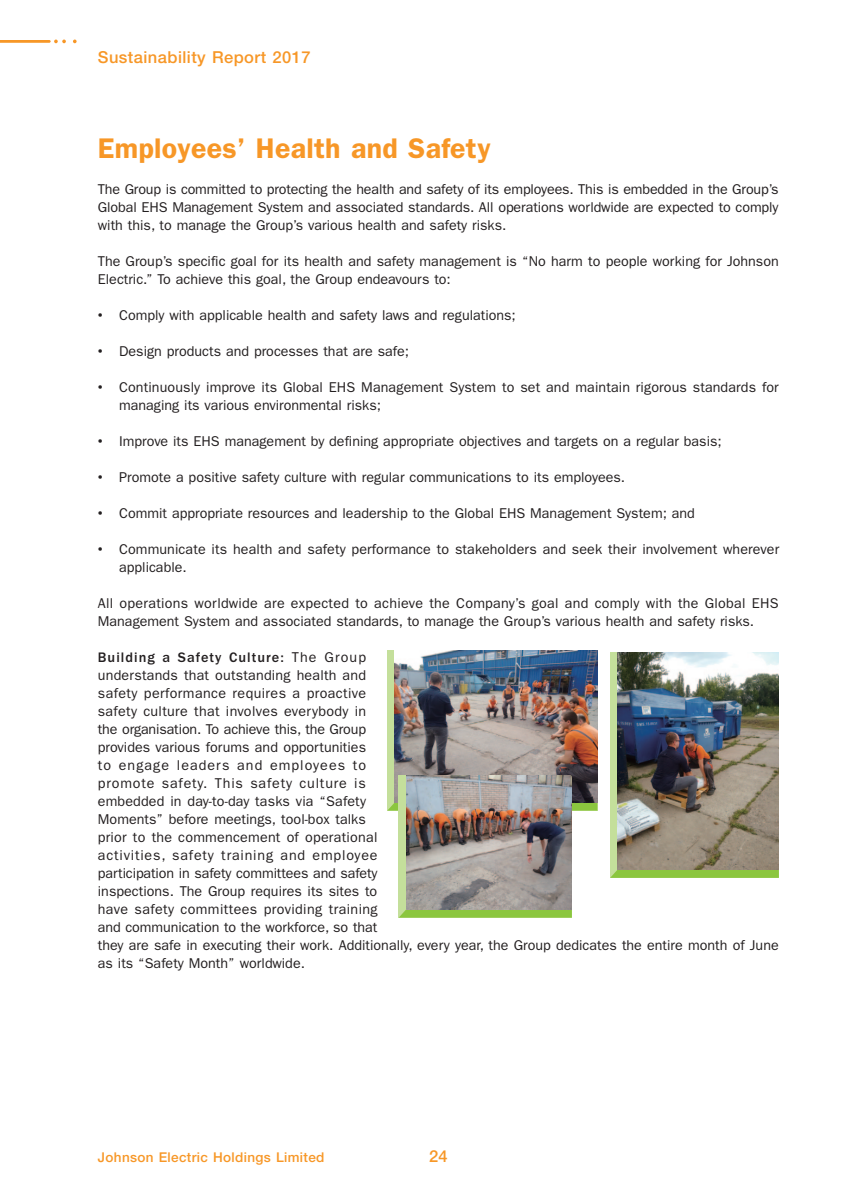
<style>
.page{position:relative;width:864px;height:1191px;background:#fff}
.page>*{position:absolute;margin:0;border:0;box-sizing:border-box;transform-origin:0 0}
.t1{font:600 28.5px "ITC Franklin Gothic Std";letter-spacing:.01em;color:#f79727}
.t2{font:500 16.5px "Helvetica Neue LT Std";letter-spacing:.025em;color:#f79727}
.t3{font:14.25px/18px "ITC Franklin Gothic Std";color:#231f20}
.t4{font:500 13.5px "Helvetica Neue LT Std";letter-spacing:.025em;color:#f79727}
.s1{font-family:"Arial"}
.s2{font-weight:500}
</style>
<div class="page">
<svg style="left:73px;top:40px;width:4px;height:3px"></svg>
<svg style="left:0;top:40px;width:66px;height:3px"></svg>
<div style="left:387px;top:650px;width:210px;height:160px;background:#c4df9b"></div>
<svg style="left:388px;top:802px;width:210px;height:8px"></svg>
<img style="left:395px;top:650px;width:202px;height:152px">
<div style="left:398px;top:775px;width:173px;height:142px;background:#c4df9b"></div>
<svg style="left:399px;top:909px;width:173px;height:8px"></svg>
<img style="left:406px;top:775px;width:165px;height:134px">
<div style="left:610px;top:652px;width:168px;height:226px;background:#c4df9b"></div>
<svg style="left:610px;top:869px;width:169px;height:9px;background:#8ec047"></svg>
<img style="left:617px;top:652px;width:161px;height:217px">
<p class="t2" style="left:98px;top:47px;width:214px">Sustainability Report 2017</p>
<p class="t1" style="left:98px;top:131px;width:394px">Employees’ Health and Safety</p>
<p class="t3" style="left:98px;top:180px;width:682px;text-align:justify">The Group is committed to protecting the health and safety of its employees. This is embedded in the Group’s Global EHS Management System and associated standards. All operations worldwide are expected to comply with this, to manage the Group’s various health and safety risks.</p>
<p class="t3" style="left:98px;top:252px;width:682px">The Group’s specific goal for its health and safety management is “No harm to people working for Johnson<br>Electric.” To achieve this goal, the Group endeavours to:</p>
<p class="t3" style="left:98px;top:306px;width:419px"><span class="s1">•</span> Comply with applicable health and safety laws and regulations;</p>
<p class="t3" style="left:98px;top:342px;width:312px"><span class="s1">•</span> Design products and processes that are safe;</p>
<p class="t3" style="left:119px;top:378px;width:661px;text-indent:-21px"><span class="s1">•</span> Continuously improve its Global EHS Management System to set and maintain rigorous standards for managing its various environmental risks;</p>
<p class="t3" style="left:98px;top:432px;width:625px"><span class="s1">•</span> Improve its EHS management by defining appropriate objectives and targets on a regular basis;</p>
<p class="t3" style="left:98px;top:468px;width:528px"><span class="s1">•</span> Promote a positive safety culture with regular communications to its employees.</p>
<p class="t3" style="left:98px;top:504px;width:598px"><span class="s1">•</span> Commit appropriate resources and leadership to the Global EHS Management System; and</p>
<p class="t3" style="left:119px;top:540px;width:661px;text-indent:-21px"><span class="s1">•</span> Communicate its health and safety performance to stakeholders and seek their involvement wherever applicable.</p>
<p class="t3" style="left:98px;top:594px;width:682px">All operations worldwide are expected to achieve the Company’s goal and comply with the Global EHS<br>Management System and associated standards, to manage the Group’s various health and safety risks.</p>
<p class="t3" style="left:98px;top:648px;width:682px"><span class="s2">Building a Safety Culture:</span> The Group<br>understands that outstanding health and<br>safety performance requires a proactive<br>safety culture that involves everybody in<br>the organisation. To achieve this, the Group<br>provides various forums and opportunities<br>to engage leaders and employees to<br>promote safety. This safety culture is<br>embedded in day-to-day tasks via “Safety<br>Moments” before meetings, tool-box talks<br>prior to the commencement of operational<br>activities, safety training and employee<br>participation in safety committees and safety<br>inspections. The Group requires its sites to<br>have safety committees providing training<br>and communication to the workforce, so that<br>they are safe in executing their work. Additionally, every year, the Group dedicates the entire month of June as its “Safety Month” worldwide.</p>
<p class="t4" style="left:98px;top:1149px;width:228px">Johnson Electric Holdings Limited</p>
<p class="t2" style="left:429px;top:1146px;width:20px">24</p>
</div>
